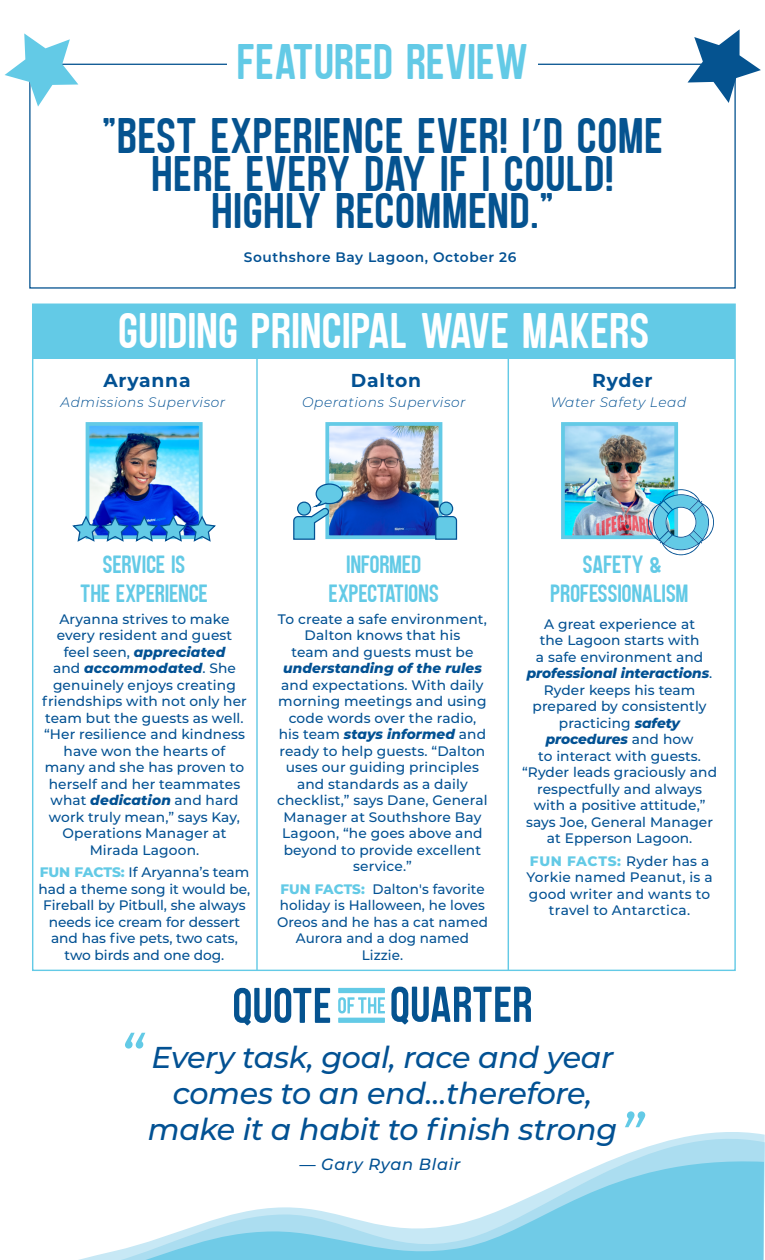
<style>
.page{position:relative;width:765px;height:1260px;background:#fff}
.page>*{position:absolute;margin:0;border:0;box-sizing:border-box;transform-origin:0 0}
.t1{font:50px/73.9px "Zaio";letter-spacing:.03em;color:#055390;text-align:center}
.t2{font:50px "Zaio";letter-spacing:.02em;color:#fff}
.t3{font:italic 500 30.12px/36.1px "Montserrat";letter-spacing:-.01em;color:#025193;text-align:center}
.t4{font:25px/28.8px "Zaio";letter-spacing:.01em;color:#63cae6;text-align:center}
.t5{font:700 18.75px "Montserrat";letter-spacing:.04em;color:#025193}
.t6{font:italic 500 16.25px "Montserrat";letter-spacing:.04em;color:#025193}
.t7{font:500 13.75px/16.5px "Montserrat";letter-spacing:.01em;color:#025193;text-align:center}
.t8{font:italic 300 13.75px "Montserrat";letter-spacing:.04em;color:#025193}
.t9{font:600 13.75px "Montserrat";letter-spacing:.04em;color:#025193}
.t10{font:italic 800 13.75px "Montserrat";letter-spacing:.005em;color:#025193}
.s1{color:#63cae6}
.s2{font-family:"Myriad Pro"}
.s3{font-weight:800;font-style:italic}
.s4{font-weight:800;color:#63cae6}
</style>
<div class="page">
<svg style="left:624px;top:1127px;width:141px;height:74px"></svg>
<svg style="left:78px;top:1155px;width:686px;height:105px"></svg>
<div style="left:33px;top:304px;width:702px;height:55px;background:#63cae6"></div>
<img style="left:91px;top:427px;width:107px;height:88px">
<div style="left:86px;top:422px;width:117px;height:117px;border:4px solid #63cae6"></div>
<img style="left:566px;top:427px;width:107px;height:107px">
<div style="left:561px;top:422px;width:117px;height:117px;border:4px solid #63cae6"></div>
<svg style="left:648px;top:489px;width:66px;height:66px"></svg>
<img style="left:330px;top:427px;width:107px;height:107px">
<div style="left:325px;top:422px;width:117px;height:117px;border:4px solid #63cae6"></div>
<hr style="left:256px;top:348px;width:2px;height:622px;background:#63cae6">
<hr style="left:508px;top:348px;width:1px;height:622px;background:#63cae6">
<svg style="left:234px;top:988px;width:96px;height:37px"></svg>
<svg style="left:338px;top:997px;width:47px;height:16px"></svg>
<svg style="left:391px;top:987px;width:140px;height:38px"></svg>
<div style="left:338px;top:1018px;width:47px;height:5px;background:#63cae6"></div>
<div style="left:338px;top:988px;width:47px;height:5px;background:#63cae6"></div>
<svg style="left:5px;top:33px;width:73px;height:74px"></svg>
<svg style="left:688px;top:29px;width:73px;height:74px"></svg>
<div style="left:439px;top:502px;width:14px;height:14px;background:#63cae6;border:1px solid #035293;border-radius:50%"></div>
<svg style="left:435px;top:515px;width:23px;height:25px"></svg>
<svg style="left:293px;top:483px;width:51px;height:57px"></svg>
<svg style="left:125px;top:1033px;width:20px;height:16px"></svg>
<svg style="left:625px;top:1111px;width:20px;height:16px"></svg>
<svg style="left:72px;top:515px;width:144px;height:27px"></svg>
<h1 class="t1" style="left:102px;top:25px;width:562px"><span class="s1">FEATURED REVIEW<br></span>"BEST EXPERIENCE EVER! I<span class="s2">’</span>D COME</h1>
<h1 class="t1" style="left:152px;top:155px;width:463px;line-height:37.5px">HERE EVERY DAY IF I COULD!<br>HIGHLY RECOMMEND."</h1>
<p class="t9" style="left:244px;top:247px;width:274px">Southshore Bay Lagoon, October 26</p>
<h1 class="t2" style="left:119px;top:304px;width:532px">GUIDING PRINCIPAL WAVE MAKERS</h1>
<h3 class="t5" style="left:103px;top:367px;width:89px">Aryanna</h3>
<p class="t8" style="left:61px;top:393px;width:166px">Admissions Supervisor</p>
<h3 class="t5" style="left:351px;top:367px;width:72px">Dalton</h3>
<p class="t8" style="left:302px;top:393px;width:165px">Operations Supervisor</p>
<h3 class="t5" style="left:592px;top:367px;width:62px">Ryder</h3>
<p class="t8" style="left:550px;top:393px;width:137px">Water Safety Lead</p>
<h3 class="t4" style="left:80px;top:550px;width:129px">SERVICE IS<br>THE EXPERIENCE</h3>
<p class="t7" style="left:42px;top:610px;width:206px">Aryanna strives to make every resident and guest feel seen, <span class="s3">appreciated<br></span>and <span class="s3">accommodated</span>. She genuinely enjoys creating friendships with not only her team but the guests as well. “Her resilience and kindness have won the hearts of many and she has proven to herself and her teammates what <span class="s3">dedication</span> and hard work truly mean,” says Kay,<br>Operations Manager at<br>Mirada Lagoon.</p>
<p class="t7" style="left:39px;top:864px;width:213px"><span class="s4">FUN FACTS:</span> If Aryanna’s team had a theme song it would be,<br>Fireball by Pitbull, she always needs ice cream for dessert and has five pets, two cats, two birds and one dog.</p>
<h3 class="t4" style="left:329px;top:550px;width:111px">INFORMED<br>EXPECTATIONS</h3>
<p class="t7" style="left:278px;top:610px;width:211px">To create a safe environment,<br>Dalton knows that his<br>team and guests must be</p>
<p class="t10" style="left:283px;top:658px;width:200px">understanding of the rules</p>
<p class="t7" style="left:277px;top:676px;width:212px">and expectations. With daily morning meetings and using code words over the radio, his team <span class="s3">stays informed</span> and ready to help guests. “Dalton uses our guiding principles and standards as a daily checklist,” says Dane, General<br>Manager at Southshore Bay<br>Lagoon, “he goes above and beyond to provide excellent service.”</p>
<p class="t7" style="left:277px;top:880px;width:212px"><span class="s4">FUN FACTS:</span> Dalton's favorite holiday is Halloween, he loves<br>Oreos and he has a cat named<br>Aurora and a dog named<br>Lizzie.</p>
<h3 class="t4" style="left:551px;top:550px;width:139px">SAFETY &amp;<br>PROFESSIONALISM</h3>
<p class="t7" style="left:522px;top:615px;width:196px">A great experience at<br>the Lagoon starts with<br>a safe environment and <span class="s3">professional interactions</span>.<br>Ryder keeps his team prepared by consistently practicing <span class="s3">safety procedures</span> and how<br>to interact with guests. “Ryder leads graciously and respectfully and always with a positive attitude,” says Joe, General Manager at Epperson Lagoon.</p>
<p class="t7" style="left:526px;top:852px;width:188px"><span class="s4">FUN FACTS:</span> Ryder has a<br>Yorkie named Peanut, is a good writer and wants to travel to Antarctica.</p>
<h2 class="t3" style="left:148px;top:1038px;width:471px">Every task, goal, race and year comes to an end…therefore, make it a habit to finish strong</h2>
<p class="t6" style="left:299px;top:1153px;width:163px">— Gary Ryan Blair</p>
</div>
